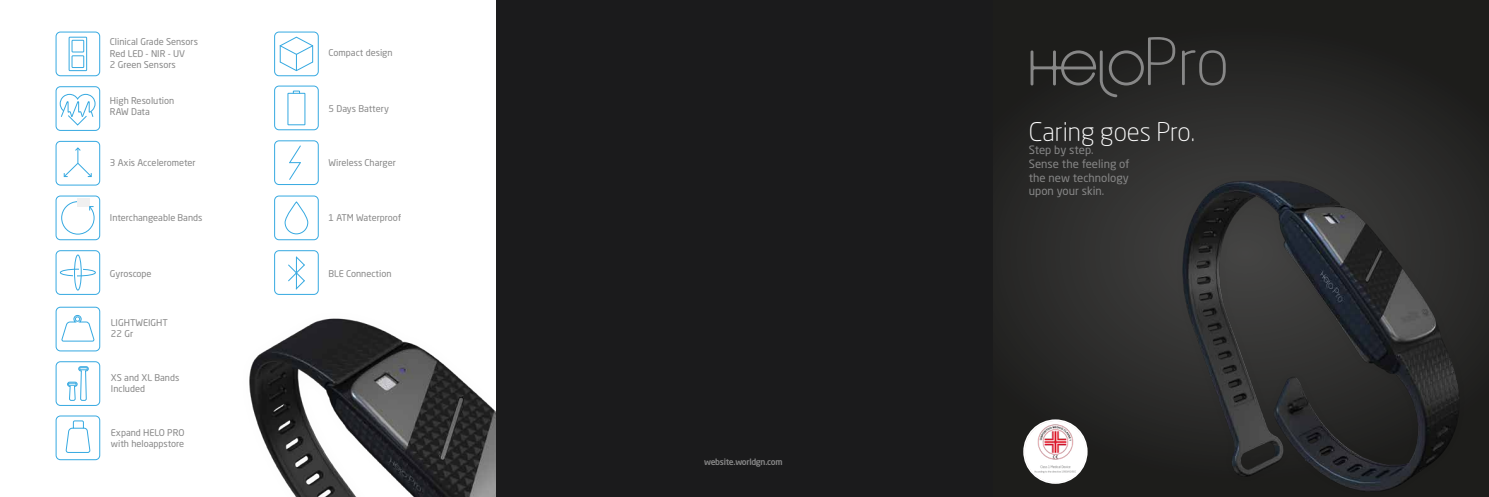
<style>
.page{position:relative;width:1489px;height:497px;background:#fff}
.page>*{position:absolute;margin:0;border:0;box-sizing:border-box;transform-origin:0 0}
.t1{font:300 25.38px "Neo Sans Std";color:#fff}
.t2{font:11.38px/13.7px "Neo Sans Std";color:#878787}
.t3{font:9.19px/11.1px "Neo Sans Std";color:#878787}
.t4{font:500 8.49px "Neo Sans Std";letter-spacing:-.035em;color:#878787}
</style>
<div class="page">
<div style="left:992px;top:0;width:496px;height:496px;background:linear-gradient(to right,#222220,#21211f)"></div>
<img style="left:1016px;top:122px;width:472px;height:374px">
<div style="left:496px;top:0;width:496px;height:496px;background:#1b1b1c"></div>
<div style="left:56px;top:32px;width:44px;height:44px;border:1px solid #36a9e1;border-radius:4px"></div>
<div style="left:69px;top:37px;width:18px;height:34px;border:1px solid #36a9e1"></div>
<div style="left:72px;top:40px;width:12px;height:12px;border:1px solid #36a9e1"></div>
<div style="left:72px;top:55px;width:12px;height:13px;border:1px solid #36a9e1"></div>
<div style="left:56px;top:86px;width:44px;height:45px;border:1px solid #36a9e1;border-radius:4px"></div>
<svg style="left:59px;top:93px;width:37px;height:33px"></svg>
<div style="left:56px;top:141px;width:44px;height:44px;border:1px solid #36a9e1;border-radius:4px"></div>
<svg style="left:63px;top:147px;width:29px;height:30px"></svg>
<div style="left:56px;top:250px;width:44px;height:44px;border:1px solid #36a9e1;border-radius:4px"></div>
<div style="left:60px;top:268px;width:36px;height:8px;border:1px solid #36a9e1;border-radius:50%"></div>
<svg style="left:73px;top:268px;width:10px;height:9px"></svg>
<div style="left:74px;top:254px;width:8px;height:36px;border:1px solid #36a9e1;border-radius:50%"></div>
<div style="left:56px;top:195px;width:44px;height:45px;border:1px solid #36a9e1;border-radius:4px"></div>
<div style="left:61px;top:201px;width:33px;height:33px;border:1px solid #36a9e1;border-radius:50%"></div>
<div style="left:77px;top:199px;width:13px;height:8px;background:#f0f0f0"></div>
<svg style="left:89px;top:206px;width:5px;height:5px"></svg>
<div style="left:274px;top:195px;width:45px;height:45px;border:1px solid #36a9e1;border-radius:4px"></div>
<div style="left:285px;top:201px;width:23px;height:33px;border:1px solid #36a9e1;border-radius:11px"></div>
<div style="left:274px;top:32px;width:45px;height:44px;border:1px solid #36a9e1;border-radius:4px"></div>
<svg style="left:279px;top:36px;width:35px;height:35px"></svg>
<div style="left:274px;top:85px;width:45px;height:45px;border:1px solid #36a9e1;border-radius:4px"></div>
<svg style="left:292px;top:90px;width:8px;height:3px"></svg>
<div style="left:287px;top:93px;width:18px;height:32px;border:1px solid #36a9e1"></div>
<div style="left:274px;top:250px;width:45px;height:44px;border:1px solid #36a9e1;border-radius:4px"></div>
<svg style="left:288px;top:256px;width:17px;height:14px"></svg>
<hr style="left:296px;top:257px;width:1px;height:31px;background:#36a9e1">
<div style="left:274px;top:140px;width:45px;height:45px;border:1px solid #36a9e1;border-radius:4px"></div>
<svg style="left:289px;top:145px;width:12px;height:35px"></svg>
<div style="left:56px;top:306px;width:44px;height:45px;border:1px solid #36a9e1;border-radius:4px"></div>
<svg style="left:61px;top:315px;width:34px;height:26px"></svg>
<div style="left:56px;top:361px;width:44px;height:44px;border:1px solid #36a9e1;border-radius:4px"></div>
<svg style="left:67px;top:366px;width:22px;height:35px"></svg>
<div style="left:56px;top:415px;width:44px;height:44px;border:1px solid #36a9e1;border-radius:4px"></div>
<svg style="left:65px;top:420px;width:26px;height:32px"></svg>
<img style="left:249px;top:270px;width:247px;height:226px">
<svg style="left:1181px;top:50px;width:44px;height:35px;background:#3b3b3a"></svg>
<svg style="left:1030px;top:37px;width:145px;height:60px;background:#30302f"></svg>
<svg style="left:1023px;top:419px;width:64px;height:64px"></svg>
<img style="left:1024px;top:420px;width:61px;height:61px;border-radius:31px">
<p class="t3" style="left:110px;top:36px;width:90px">Clinical Grade Sensors<br>Red LED - NIR - UV<br>2 Green Sensors</p>
<p class="t3" style="left:110px;top:94px;width:66px">High Resolution<br>RAW Data</p>
<p class="t3" style="left:110px;top:157px;width:87px">3 Axis Accelerometer</p>
<p class="t3" style="left:110px;top:211px;width:94px">Interchangeable Bands</p>
<p class="t3" style="left:110px;top:267px;width:43px">Gyroscope</p>
<p class="t3" style="left:111px;top:316px;width:59px">LIGHTWEIGHT<br>22 Gr</p>
<p class="t3" style="left:111px;top:371px;width:70px">XS and XL Bands<br>Included</p>
<p class="t3" style="left:111px;top:426px;width:75px">Expand HELO PRO with heloappstore</p>
<p class="t3" style="left:328px;top:47px;width:65px">Compact design</p>
<p class="t3" style="left:328px;top:103px;width:62px">5 Days Battery</p>
<p class="t3" style="left:328px;top:157px;width:69px">Wireless Charger</p>
<p class="t3" style="left:328px;top:211px;width:74px">1 ATM Waterproof</p>
<p class="t3" style="left:328px;top:267px;width:65px">BLE Connection</p>
<p class="t4" style="left:704px;top:456px;width:80px">website.worldgn.com</p>
<h1 class="t1" style="left:1028px;top:116px;width:168px">Caring goes Pro.</h1>
<p class="t2" style="left:1028px;top:143px;width:102px">Step by step.<br>Sense the feeling of the new technology upon your skin.</p>
</div>
